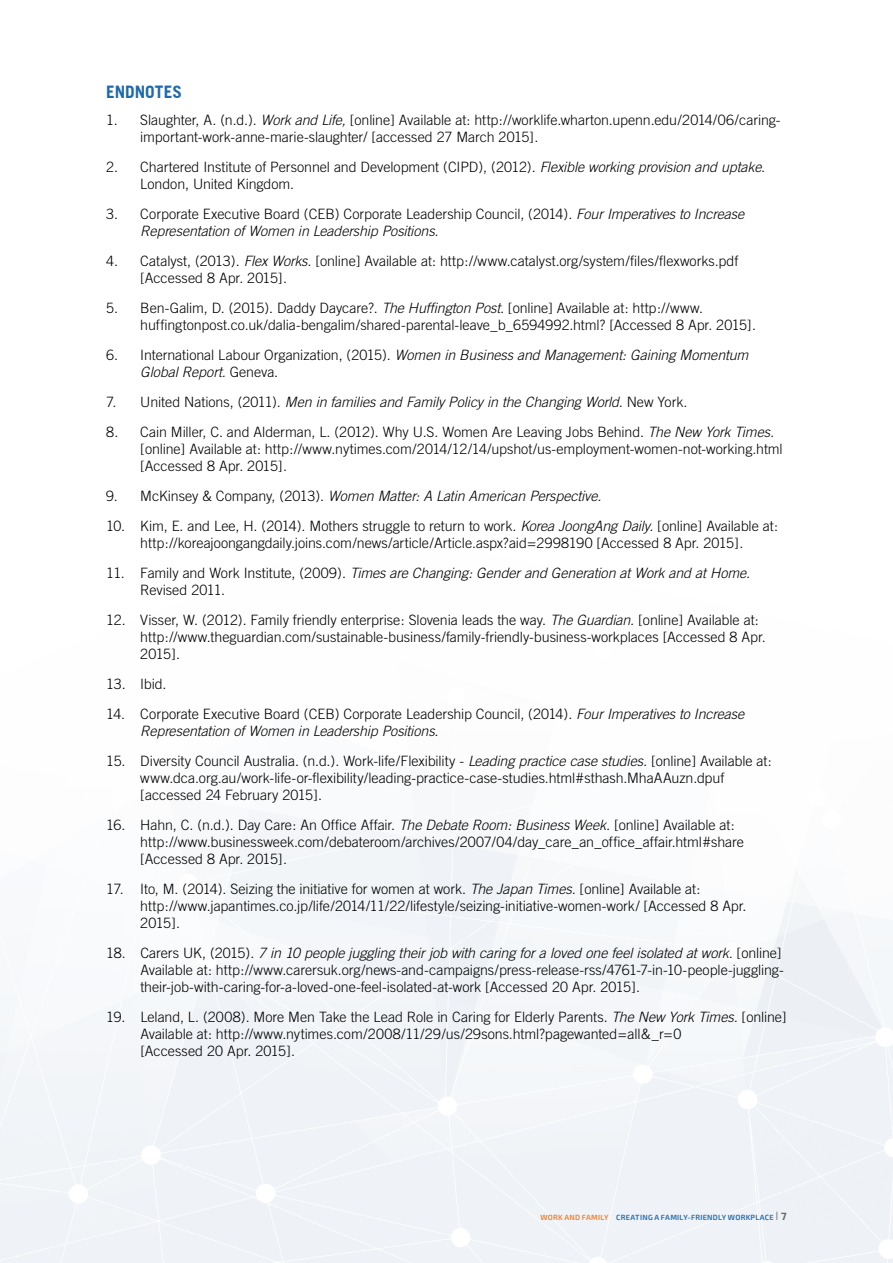
<style>
.page{position:relative;width:893px;height:1263px;background:#fff}
.page>*{position:absolute;margin:0;border:0;box-sizing:border-box;transform-origin:0 0}
.t1{font:700 17.25px "Trade Gothic";letter-spacing:-.005em;color:#1e69ab}
.t2{font:300 14.25px/17.1px "Trade Gothic";letter-spacing:-.005em;color:#000}
.t3{font:italic 300 14.25px/17.1px "Trade Gothic";letter-spacing:-.005em;color:#000}
.t4{font:600 7.5px "Exo 2.0";letter-spacing:.035em;color:#1e69ab}
.s1{font-style:italic}
.s2{font-style:normal}
.s3{color:#f07e26}
.s4{font-weight:300;font-size:12px;color:#686868}
.s5{font-weight:700;font-size:10.5px;color:#686868}
</style>
<div class="page">
<p class="t1" style="left:106px;top:81px;width:77px">ENDNOTES</p>
<p class="t2" style="left:140px;top:111px;width:642px;text-indent:-34px">1. Slaughter, A. (n.d.). <span class="s1">Work and Life,</span> [online] Available at: http://worklife.wharton.upenn.edu/2014/06/caring&shy;important-work-anne-marie-slaughter/ [accessed 27 March 2015].</p>
<p class="t2" style="left:140px;top:158px;width:626px;text-indent:-34px">2. Chartered Institute of Personnel and Development (CIPD), (2012). <span class="s1">Flexible working provision and uptake.<br></span>London, United Kingdom.</p>
<p class="t3" style="left:140px;top:205px;width:605px;text-indent:-34px"><span class="s2">3. Corporate Executive Board (CEB) Corporate Leadership Council, (2014).</span> Four Imperatives to Increase<br>Representation of Women in Leadership Positions.</p>
<p class="t2" style="left:140px;top:252px;width:599px;text-indent:-34px">4. Catalyst, (2013). <span class="s1">Flex Works.</span> [online] Available at: http://www.catalyst.org/system/files/flexworks.pdf [Accessed 8 Apr. 2015].</p>
<p class="t2" style="left:140px;top:299px;width:617px;text-indent:-34px">5. Ben-Galim, D. (2015). Daddy Daycare?. <span class="s1">The Huffington Post.</span> [online] Available at: http://www. huffingtonpost.co.uk/dalia-bengalim/shared-parental-leave_b_6594992.html? [Accessed 8 Apr. 2015].</p>
<p class="t3" style="left:140px;top:346px;width:610px;text-indent:-34px"><span class="s2">6. International Labour Organization, (2015).</span> Women in Business and Management: Gaining Momentum<br>Global Report. <span class="s2">Geneva.</span></p>
<p class="t3" style="left:106px;top:393px;width:583px"><span class="s2">7. United Nations, (2011).</span> Men in families and Family Policy in the Changing World. <span class="s2">New York.</span></p>
<p class="t2" style="left:140px;top:423px;width:644px;text-indent:-34px">8. Cain Miller, C. and Alderman, L. (2012). Why U.S. Women Are Leaving Jobs Behind. <span class="s1">The New York Times. </span>[online] Available at: http://www.nytimes.com/2014/12/14/upshot/us-employment-women-not-working.html [Accessed 8 Apr. 2015].</p>
<p class="t3" style="left:106px;top:487px;width:496px"><span class="s2">9. McKinsey &amp; Company, (2013).</span> Women Matter: A Latin American Perspective.</p>
<p class="t2" style="left:106px;top:517px;width:673px;text-align:center">10. Kim, E. and Lee, H. (2014). Mothers struggle to return to work. <span class="s1">Korea JoongAng Daily.</span> [online] Available at: http://koreajoongangdaily.joins.com/news/article/Article.aspx?aid=2998190 [Accessed 8 Apr. 2015].</p>
<p class="t3" style="left:140px;top:564px;width:611px;text-indent:-34px"><span class="s2">11. Family and Work Institute, (2009).</span> Times are Changing: Gender and Generation at Work and at Home.<br><span class="s2">Revised 2011.</span></p>
<p class="t2" style="left:140px;top:611px;width:627px;text-indent:-34px">12. Visser, W. (2012). Family friendly enterprise: Slovenia leads the way. <span class="s1">The Guardian.</span> [online] Available at: http://www.theguardian.com/sustainable-business/family-friendly-business-workplaces [Accessed 8 Apr.<br>2015].</p>
<p class="t2" style="left:106px;top:675px;width:62px">13. Ibid.</p>
<p class="t3" style="left:140px;top:705px;width:605px;text-indent:-34px"><span class="s2">14. Corporate Executive Board (CEB) Corporate Leadership Council, (2014).</span> Four Imperatives to Increase<br>Representation of Women in Leadership Positions.</p>
<p class="t2" style="left:140px;top:752px;width:633px;text-indent:-34px">15. Diversity Council Australia. (n.d.). Work-life/Flexibility - <span class="s1">Leading practice case studies.</span> [online] Available at: www.dca.org.au/work-life-or-flexibility/leading-practice-case-studies.html#sthash.MhaAAuzn.dpuf [accessed 24 February 2015].</p>
<p class="t2" style="left:140px;top:816px;width:605px;text-indent:-34px">16. Hahn, C. (n.d.). Day Care: An Office Affair. <span class="s1">The Debate Room: Business Week.</span> [online] Available at: http://www.businessweek.com/debateroom/archives/2007/04/day_care_an_office_affair.html#share [Accessed 8 Apr. 2015].</p>
<p class="t2" style="left:140px;top:880px;width:608px;text-indent:-34px">17. Ito, M. (2014). Seizing the initiative for women at work. <span class="s1">The Japan Times.</span> [online] Available at: http://www.japantimes.co.jp/life/2014/11/22/lifestyle/seizing-initiative-women-work/ [Accessed 8 Apr.<br>2015].</p>
<p class="t2" style="left:140px;top:944px;width:645px;text-indent:-34px">18. Carers UK, (2015). <span class="s1">7 in 10 people juggling their job with caring for a loved one feel isolated at work.</span> [online]<br>Available at: http://www.carersuk.org/news-and-campaigns/press-release-rss/4761-7-in-10-people-juggling&shy;their-job-with-caring-for-a-loved-one-feel-isolated-at-work [Accessed 20 Apr. 2015].</p>
<p class="t2" style="left:140px;top:1008px;width:648px;text-indent:-34px">19. Leland, L. (2008). More Men Take the Lead Role in Caring for Elderly Parents. <span class="s1">The New York Times.</span> [online]<br>Available at: http://www.nytimes.com/2008/11/29/us/29sons.html?pagewanted=all&amp;_r=0<br>[Accessed 20 Apr. 2015].</p>
<p class="t4" style="left:540px;top:1213px;width:126px"><span class="s3">WORK AND FAMILY</span> CREATING A FAMILY</p>
<p class="t4" style="left:687px;top:1213px;width:26px">-FRIENDLY</p>
<p class="t4" style="left:728px;top:1213px;width:7px">WORK</p>
<p class="t4" style="left:751px;top:1213px;width:11px">PLAC</p>
<p class="t4" style="left:769px;top:1213px;width:19px">E <span class="s4">I</span> <span class="s5">7</span></p>
</div>
